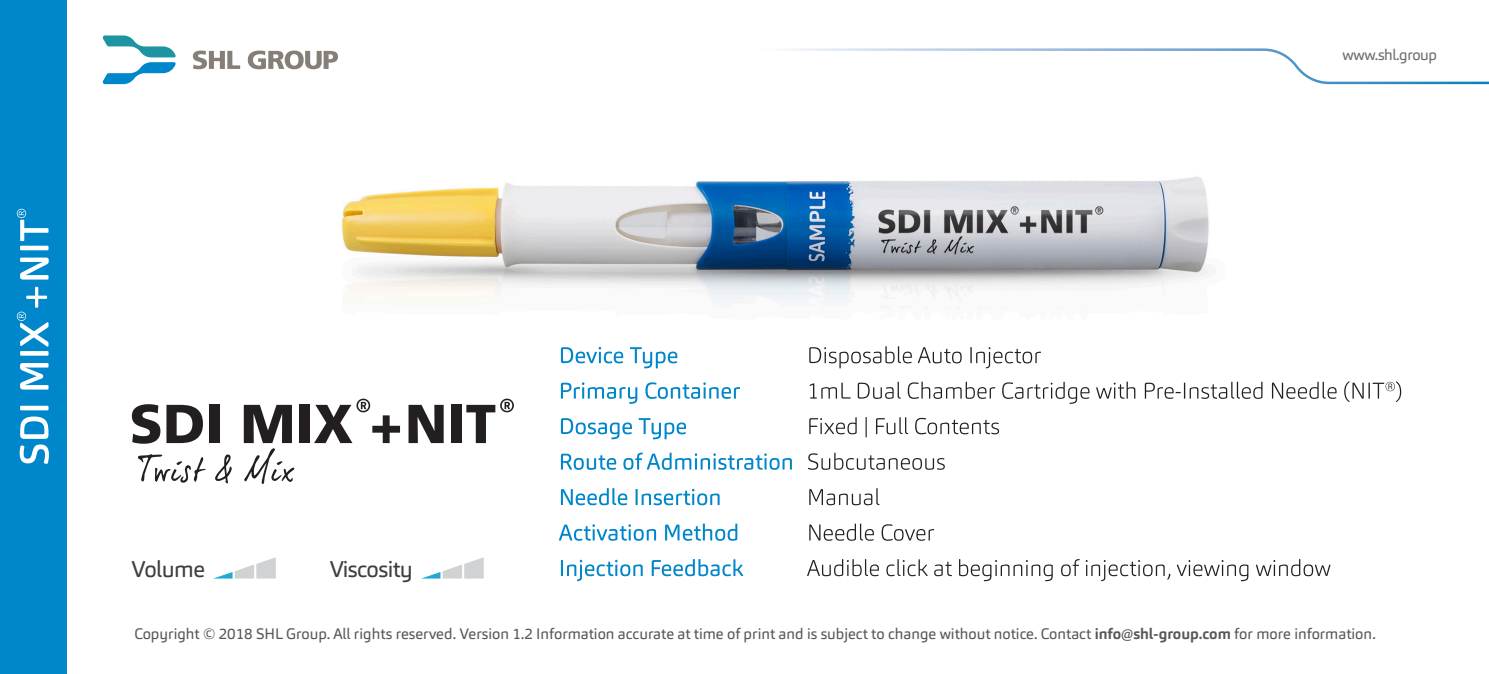
<style>
.page{position:relative;width:1489px;height:674px;background:#fff}
.page>*{position:absolute;margin:0;border:0;box-sizing:border-box;transform-origin:0 0}
.t1{font:22.5px "Carnas";letter-spacing:-.025em;color:#3e3e3f}
.t2{font:15px "Carnas";color:#57585a}
.t3{font:15px "Carnas";letter-spacing:-.025em;color:#6c6d70}
.s1{font-weight:700}
</style>
<div class="page">
<svg style="left:786px;top:48px;width:702px;height:36px"></svg>
<div style="left:0;top:0;width:67px;height:673px;background:#0086cb"></div>
<svg style="left:102px;top:35px;width:74px;height:49px"></svg>
<svg style="left:193px;top:51px;width:47px;height:18px"></svg>
<svg style="left:248px;top:51px;width:90px;height:18px"></svg>
<svg style="left:215px;top:557px;width:61px;height:21px"></svg>
<svg style="left:423px;top:557px;width:60px;height:21px"></svg>
<svg style="left:807px;top:559px;width:523px;height:22px"></svg>
<svg style="left:561px;top:559px;width:182px;height:22px"></svg>
<svg style="left:809px;top:523px;width:125px;height:17px"></svg>
<svg style="left:559px;top:523px;width:178px;height:17px"></svg>
<svg style="left:809px;top:488px;width:70px;height:17px"></svg>
<svg style="left:561px;top:488px;width:158px;height:17px"></svg>
<svg style="left:808px;top:452px;width:136px;height:17px"></svg>
<svg style="left:561px;top:452px;width:230px;height:17px"></svg>
<svg style="left:809px;top:417px;width:190px;height:20px"></svg>
<svg style="left:561px;top:418px;width:125px;height:21px"></svg>
<svg style="left:809px;top:381px;width:591px;height:22px"></svg>
<svg style="left:561px;top:382px;width:179px;height:21px"></svg>
<svg style="left:809px;top:346px;width:231px;height:22px"></svg>
<svg style="left:561px;top:347px;width:116px;height:21px"></svg>
<svg style="left:17px;top:209px;width:32px;height:254px"></svg>
<img style="left:342px;top:177px;width:867px;height:131px">
<svg style="left:138px;top:454px;width:67px;height:28px"></svg>
<svg style="left:215px;top:454px;width:17px;height:29px"></svg>
<svg style="left:132px;top:404px;width:28px;height:39px"></svg>
<svg style="left:166px;top:404px;width:37px;height:39px"></svg>
<div style="left:209px;top:404px;width:11px;height:39px;background:#231f20"></div>
<svg style="left:244px;top:404px;width:50px;height:79px"></svg>
<div style="left:299px;top:404px;width:10px;height:39px;background:#231f20"></div>
<svg style="left:314px;top:398px;width:86px;height:45px"></svg>
<svg style="left:408px;top:404px;width:35px;height:39px"></svg>
<div style="left:451px;top:404px;width:10px;height:39px;background:#231f20"></div>
<svg style="left:466px;top:398px;width:48px;height:45px"></svg>
<h1 class="t1" style="left:132px;top:554px;width:75px">Volume</h1>
<h1 class="t1" style="left:330px;top:554px;width:84px">Viscosity</h1>
<p class="t3" style="left:1342px;top:45px;width:96px">www.shl.group</p>
<p class="t2" style="left:134px;top:624px;width:1242px">Copyright © 2018 SHL Group. All rights reserved. Version 1.2 Information accurate at time of print and is subject to change without notice. Contact <span class="s1">info@shl-group.com</span> for more information.</p>
</div>
